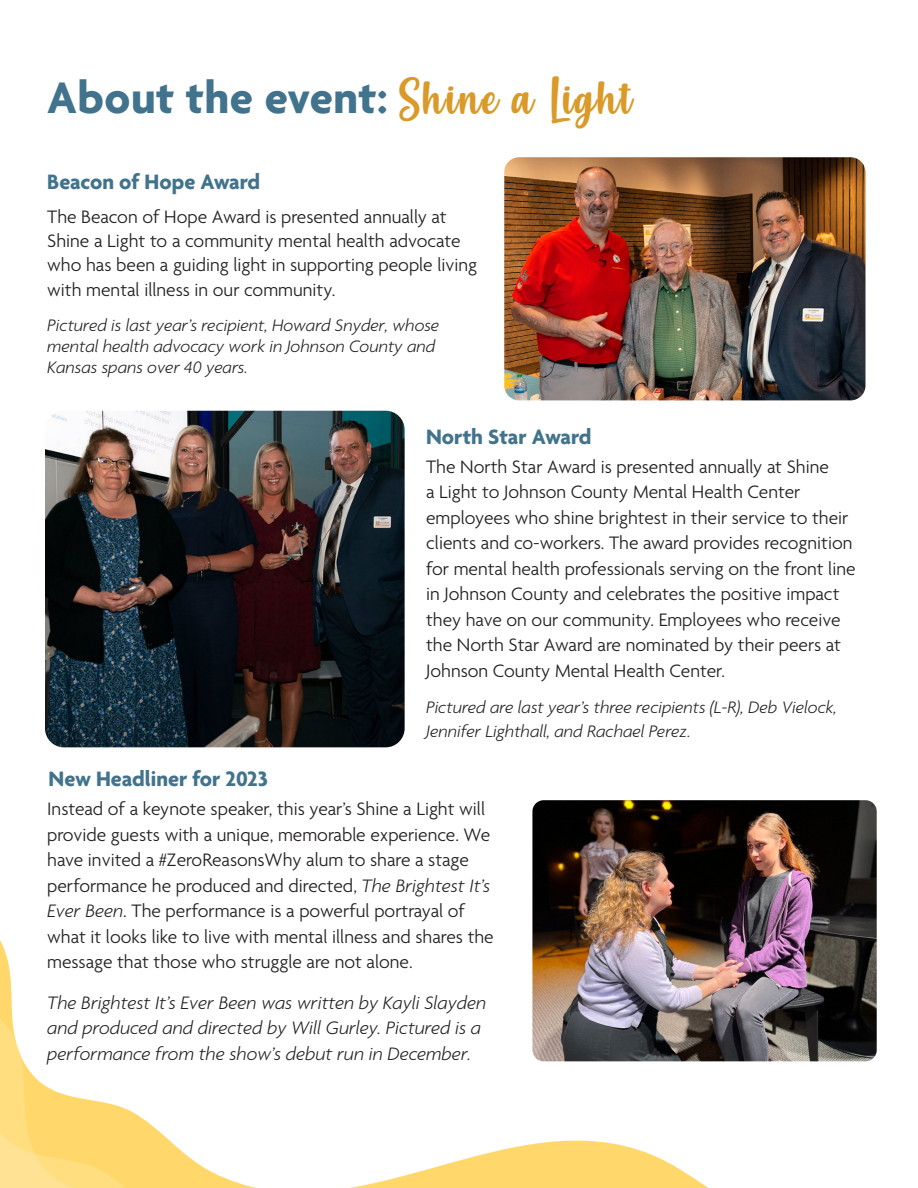
<style>
.page{position:relative;width:918px;height:1188px;background:#fff}
.page>*{position:absolute;margin:0;border:0;box-sizing:border-box;transform-origin:0 0}
.t1{font:700 47.4px "Agenda";letter-spacing:.01em;color:#42738d}
.t2{font:700 22.5px "Agenda";color:#42738d}
.t3{font:300 19.5px/25.5px "Agenda";color:#231f20}
.t4{font:italic 300 19.5px/25.5px "Agenda";color:#231f20}
.t5{font:italic 300 18px/21px "Agenda";color:#231f20}
.s1{font-family:"Misses";font-weight:400;font-size:46.5px;color:#d99a29}
.s2{font-style:italic}
</style>
<div class="page">
<svg style="left:0;top:992px;width:799px;height:196px"></svg>
<img style="left:45px;top:411px;width:360px;height:336px">
<img style="left:532px;top:800px;width:345px;height:261px">
<img style="left:504px;top:157px;width:362px;height:243px">
<p class="t1" style="left:47px;top:72px;width:587px">About the event: <span class="s1">Shine a Light</span></p>
<p class="t2" style="left:47px;top:170px;width:214px">Beacon of Hope Award</p>
<p class="t3" style="left:47px;top:205px;width:431px;line-height:24.5px">The Beacon of Hope Award is presented annually at Shine a Light to a community mental health advocate who has been a guiding light in supporting people living with mental illness in our community.</p>
<p class="t5" style="left:47px;top:314px;width:394px">Pictured is last year’s recipient, Howard Snyder, whose mental health advocacy work in Johnson County and<br>Kansas spans over 40 years.</p>
<p class="t2" style="left:426px;top:425px;width:167px">North Star Award</p>
<p class="t2" style="left:49px;top:766px;width:221px">New Headliner for 2023</p>
<p class="t3" style="left:426px;top:455px;width:431px">The North Star Award is presented annually at Shine<br>a Light to Johnson County Mental Health Center employees who shine brightest in their service to their clients and co-workers. The award provides recognition for mental health professionals serving on the front line in Johnson County and celebrates the positive impact they have on our community. Employees who receive the North Star Award are nominated by their peers at Johnson County Mental Health Center.</p>
<p class="t5" style="left:426px;top:695px;width:412px;line-height:24px">Pictured are last year’s three recipients (L-R), Deb Vielock,<br>Jennifer Lighthall, and Rachael Perez.</p>
<p class="t3" style="left:47px;top:798px;width:448px">Instead of a keynote speaker, this year’s Shine a Light will provide guests with a unique, memorable experience. We have invited a #ZeroReasonsWhy alum to share a stage performance he produced and directed, <span class="s2">The Brightest It’s Ever Been</span>. The performance is a powerful portrayal of what it looks like to live with mental illness and shares the message that those who struggle are not alone.</p>
<p class="t4" style="left:47px;top:990px;width:440px">The Brightest It’s Ever Been was written by Kayli Slayden and produced and directed by Will Gurley. Pictured is a performance from the show’s debut run in December.</p>
</div>
